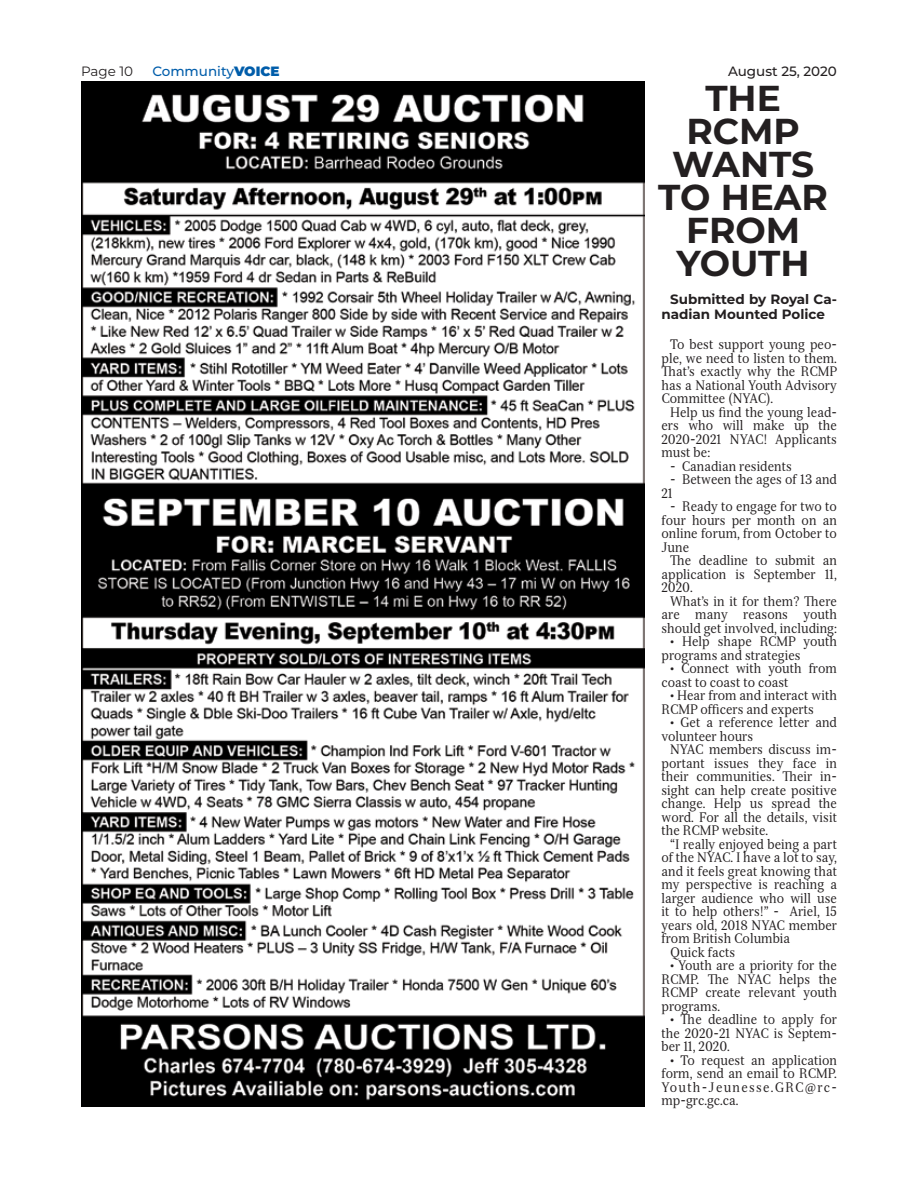
<style>
.page{position:relative;width:918px;height:1188px;background:#fff}
.page>*{position:absolute;margin:0;border:0;box-sizing:border-box;transform-origin:0 0}
.t1{font:700 36px/33px "Montserrat";color:#231f20;text-align:center}
.t2{font:13.5px/13.5px "Serif 12 Beta";color:#231f20;text-align:justify;scale:.91 1}
.t3{font:700 13.5px/15px "Montserrat";color:#231f20}
.t4{font:500 13.5px "Montserrat";color:#005daa}
.t5{font:500 13.5px "Montserrat";color:#231f20}
.t6{font:13.5px "Montserrat";color:#231f20}
.s1{font-weight:900}
</style>
<div class="page">
<img style="left:81px;top:81px;width:564px;height:1026px">
<p class="t6" style="left:81px;top:62px;width:54px">Page 10</p>
<p class="t4" style="left:152px;top:62px;width:129px">Community<span class="s1">VOICE</span></p>
<p class="t5" style="left:728px;top:62px;width:110px">August 25, 2020</p>
<h1 class="t1" style="left:658px;top:80px;width:171px">THE<br>RCMP<br>WANTS<br>TO HEAR<br>FROM<br>YOUTH</h1>
<p class="t3" style="left:662px;top:291px;width:177px;text-indent:9px">Submitted by Royal Ca&shy;nadian Mounted Police</p>
<p class="t2" style="left:662px;top:338px;width:195px;text-indent:9px">To best support young peo&shy;ple, we need to listen to them.<br>That’s exactly why the RCMP has a National Youth Advisory Committee (NYAC).</p>
<p class="t2" style="left:662px;top:405px;width:194px;text-indent:9px">Help us find the young lead&shy;ers who will make up the 2020-2021 NYAC! Applicants must be:</p>
<p class="t2" style="left:670px;top:459px;width:135px">- Canadian residents</p>
<p class="t2" style="left:662px;top:473px;width:194px;text-indent:9px">- Between the ages of 13 and<br>21</p>
<p class="t2" style="left:662px;top:500px;width:194px;text-indent:9px">- Ready to engage for two to four hours per month on an online forum, from October to June</p>
<p class="t2" style="left:662px;top:554px;width:194px;text-indent:9px">The deadline to submit an application is September 11, 2020.</p>
<p class="t2" style="left:662px;top:594px;width:194px;text-indent:9px">What’s in it for them? There are many reasons youth should get involved, including:</p>
<p class="t2" style="left:662px;top:635px;width:194px;text-indent:9px">• Help shape RCMP youth programs and strategies</p>
<p class="t2" style="left:662px;top:662px;width:194px;text-indent:9px">• Connect with youth from coast to coast to coast</p>
<p class="t2" style="left:662px;top:689px;width:194px;text-indent:9px">• Hear from and interact with<br>RCMP officers and experts</p>
<p class="t2" style="left:662px;top:716px;width:194px;text-indent:9px">• Get a reference letter and volunteer hours</p>
<p class="t2" style="left:662px;top:743px;width:194px;text-indent:9px">NYAC members discuss im&shy;portant issues they face in their communities. Their in&shy;sight can help create positive change. Help us spread the word. For all the details, visit the RCMP website.</p>
<p class="t2" style="left:670px;top:837px;width:185px">“I really enjoyed being a part</p>
<p class="t2" style="left:662px;top:851px;width:194px">of the NYAC. I have a lot to say,</p>
<p class="t2" style="left:662px;top:864px;width:194px">and it feels great knowing that</p>
<p class="t2" style="left:662px;top:878px;width:194px">my perspective is reaching a</p>
<p class="t2" style="left:662px;top:891px;width:194px">larger audience who will use</p>
<p class="t2" style="left:662px;top:905px;width:194px">it to help others!” - Ariel, 15</p>
<p class="t2" style="left:662px;top:918px;width:194px">years old, 2018 NYAC member</p>
<p class="t2" style="left:662px;top:932px;width:143px">from British Columbia</p>
<p class="t2" style="left:670px;top:945px;width:73px">Quick facts</p>
<p class="t2" style="left:662px;top:959px;width:194px;text-indent:9px">• Youth are a priority for the RCMP. The NYAC helps the RCMP create relevant youth programs.</p>
<p class="t2" style="left:662px;top:1013px;width:194px;text-indent:9px">• The deadline to apply for the 2020-21 NYAC is Septem&shy;ber 11, 2020.</p>
<p class="t2" style="left:662px;top:1053px;width:194px;text-indent:9px">• To request an application form, send an email to RCMP.<br>Youth-Jeunesse.GRC@rc&shy;mp-grc.gc.ca.</p>
</div>
